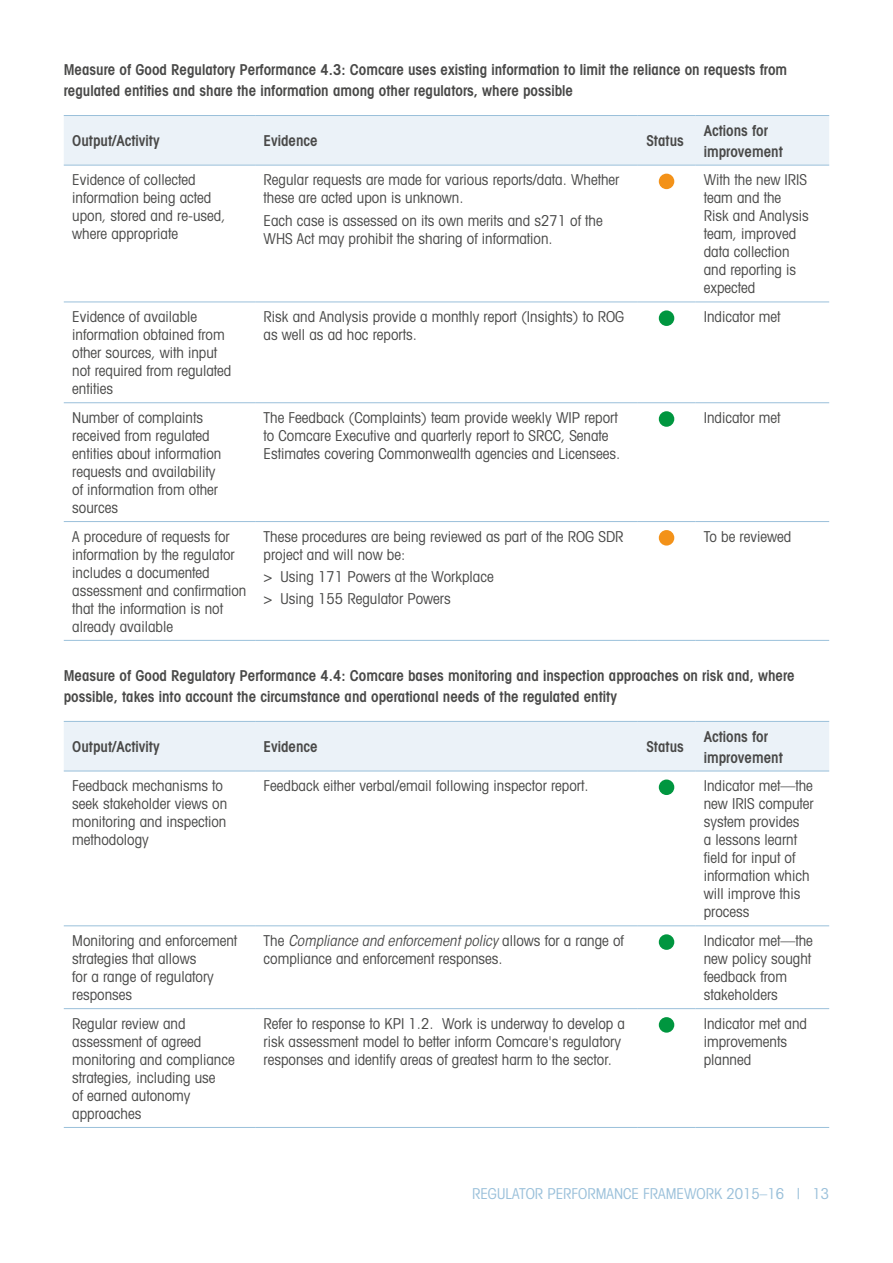
<style>
.page{position:relative;width:893px;height:1263px;background:#fff}
.page>*{position:absolute;margin:0;border:0;box-sizing:border-box;transform-origin:0 0}
.TText{font:condensed 15px/18px "Avant Garde";color:#494948}
.Heading_4{font:600 condensed 15px/21px "Avant Garde";color:#494948}
.Text{font:600 condensed 15px/21px "Avant Garde";color:#494948}
.TText_bullets_1{font:condensed 15px "Avant Garde";color:#494948}
.t1{font:condensed 15px "Avant Garde";color:#9ac0da}
.s1{font-family:"ITC Avant Garde Std";font-style:italic}
</style>
<div class="page">
<div style="left:64px;top:116px;width:765px;height:49px;background:#ebf2f8"></div>
<hr style="left:64px;top:115px;width:191px;height:1px;background:#9ac0da">
<hr style="left:255px;top:115px;width:383px;height:1px;background:#9ac0da">
<hr style="left:638px;top:115px;width:57px;height:1px;background:#9ac0da">
<hr style="left:695px;top:115px;width:134px;height:1px;background:#9ac0da">
<hr style="left:64px;top:165px;width:191px;height:1px;background:#9ac0da">
<hr style="left:255px;top:165px;width:383px;height:1px;background:#9ac0da">
<hr style="left:638px;top:165px;width:57px;height:1px;background:#9ac0da">
<hr style="left:695px;top:165px;width:134px;height:1px;background:#9ac0da">
<hr style="left:64px;top:302px;width:191px;height:1px;background:#9ac0da">
<hr style="left:255px;top:302px;width:383px;height:1px;background:#9ac0da">
<hr style="left:638px;top:302px;width:57px;height:1px;background:#9ac0da">
<hr style="left:695px;top:302px;width:134px;height:1px;background:#9ac0da">
<hr style="left:64px;top:402px;width:191px;height:1px;background:#9ac0da">
<hr style="left:255px;top:402px;width:383px;height:1px;background:#9ac0da">
<hr style="left:638px;top:402px;width:57px;height:1px;background:#9ac0da">
<hr style="left:695px;top:402px;width:134px;height:1px;background:#9ac0da">
<hr style="left:64px;top:521px;width:191px;height:1px;background:#9ac0da">
<hr style="left:255px;top:521px;width:383px;height:1px;background:#9ac0da">
<hr style="left:638px;top:521px;width:57px;height:1px;background:#9ac0da">
<hr style="left:695px;top:521px;width:134px;height:1px;background:#9ac0da">
<hr style="left:64px;top:640px;width:191px;height:1px;background:#9ac0da">
<hr style="left:255px;top:640px;width:383px;height:1px;background:#9ac0da">
<hr style="left:638px;top:640px;width:57px;height:1px;background:#9ac0da">
<hr style="left:695px;top:640px;width:134px;height:1px;background:#9ac0da">
<div style="left:659px;top:174px;width:15px;height:15px;background:#f39219;border-radius:50%"></div>
<div style="left:659px;top:310px;width:15px;height:16px;background:#00963f;border-radius:50%"></div>
<div style="left:659px;top:411px;width:15px;height:16px;background:#00963f;border-radius:50%"></div>
<div style="left:659px;top:530px;width:15px;height:16px;background:#f39219;border-radius:50%"></div>
<div style="left:64px;top:722px;width:765px;height:49px;background:#ebf2f8"></div>
<hr style="left:64px;top:721px;width:191px;height:1px;background:#9ac0da">
<hr style="left:255px;top:721px;width:383px;height:1px;background:#9ac0da">
<hr style="left:638px;top:721px;width:57px;height:1px;background:#9ac0da">
<hr style="left:695px;top:721px;width:134px;height:1px;background:#9ac0da">
<hr style="left:64px;top:771px;width:191px;height:1px;background:#9ac0da">
<hr style="left:255px;top:771px;width:383px;height:1px;background:#9ac0da">
<hr style="left:638px;top:771px;width:57px;height:1px;background:#9ac0da">
<hr style="left:695px;top:771px;width:134px;height:1px;background:#9ac0da">
<hr style="left:64px;top:925px;width:191px;height:1px;background:#9ac0da">
<hr style="left:255px;top:925px;width:383px;height:1px;background:#9ac0da">
<hr style="left:638px;top:925px;width:57px;height:1px;background:#9ac0da">
<hr style="left:695px;top:925px;width:134px;height:1px;background:#9ac0da">
<hr style="left:64px;top:1008px;width:191px;height:1px;background:#9ac0da">
<hr style="left:255px;top:1008px;width:383px;height:1px;background:#9ac0da">
<hr style="left:638px;top:1008px;width:57px;height:1px;background:#9ac0da">
<hr style="left:695px;top:1008px;width:134px;height:1px;background:#9ac0da">
<hr style="left:64px;top:1127px;width:191px;height:1px;background:#9ac0da">
<hr style="left:255px;top:1127px;width:383px;height:1px;background:#9ac0da">
<hr style="left:638px;top:1127px;width:57px;height:1px;background:#9ac0da">
<hr style="left:695px;top:1127px;width:134px;height:1px;background:#9ac0da">
<div style="left:659px;top:779px;width:15px;height:16px;background:#00963f;border-radius:50%"></div>
<div style="left:659px;top:934px;width:15px;height:16px;background:#00963f;border-radius:50%"></div>
<div style="left:659px;top:1017px;width:15px;height:16px;background:#00963f;border-radius:50%"></div>
<p class="Heading_4" style="left:64px;top:59px;width:725px">Measure of Good Regulatory Performance 4.3: Comcare uses existing information to limit the reliance on requests from regulated entities and share the information among other regulators, where possible</p>
<p class="Text" style="left:72px;top:130px;width:89px">Output/Activity</p>
<p class="Text" style="left:264px;top:130px;width:56px">Evidence</p>
<p class="Text" style="left:646px;top:130px;width:39px">Status</p>
<p class="Text" style="left:704px;top:120px;width:81px">Actions for improvement</p>
<p class="TText" style="left:72px;top:171px;width:155px">Evidence of collected information being acted upon, stored and re-used, where appropriate</p>
<p class="TText" style="left:264px;top:171px;width:357px">Regular requests are made for various reports/data. Whether these are acted upon is unknown.</p>
<p class="TText" style="left:704px;top:171px;width:106px">With the new IRIS team and the<br>Risk and Analysis team, improved data collection and reporting is expected</p>
<p class="TText" style="left:264px;top:211px;width:341px">Each case is assessed on its own merits and s271 of the<br>WHS Act may prohibit the sharing of information.</p>
<p class="TText" style="left:72px;top:307px;width:161px">Evidence of available information obtained from other sources, with input not required from regulated entities</p>
<p class="TText" style="left:264px;top:307px;width:362px">Risk and Analysis provide a monthly report (Insights) to ROG as well as ad hoc reports.</p>
<p class="TText" style="left:704px;top:307px;width:78px">Indicator met</p>
<p class="TText" style="left:72px;top:408px;width:151px">Number of complaints received from regulated entities about information requests and availability of information from other sources</p>
<p class="TText" style="left:264px;top:408px;width:358px">The Feedback (Complaints) team provide weekly WIP report to Comcare Executive and quarterly report to SRCC, Senate<br>Estimates covering Commonwealth agencies and Licensees.</p>
<p class="TText" style="left:704px;top:408px;width:78px">Indicator met</p>
<p class="TText" style="left:72px;top:527px;width:176px">A procedure of requests for information by the regulator includes a documented assessment and confirmation that the information is not already available</p>
<p class="TText" style="left:264px;top:527px;width:361px">These procedures are being reviewed as part of the ROG SDR project and will now be:</p>
<p class="TText" style="left:704px;top:527px;width:89px">To be reviewed</p>
<p class="TText_bullets_1" style="left:264px;top:567px;width:232px">&gt; Using 171 Powers at the Workplace</p>
<p class="TText_bullets_1" style="left:264px;top:590px;width:189px">&gt; Using 155 Regulator Powers</p>
<p class="Heading_4" style="left:64px;top:665px;width:732px">Measure of Good Regulatory Performance 4.4: Comcare bases monitoring and inspection approaches on risk and, where possible, takes into account the circumstance and operational needs of the regulated entity</p>
<p class="Text" style="left:72px;top:736px;width:89px">Output/Activity</p>
<p class="Text" style="left:264px;top:736px;width:56px">Evidence</p>
<p class="Text" style="left:646px;top:736px;width:39px">Status</p>
<p class="Text" style="left:704px;top:725px;width:81px">Actions for improvement</p>
<p class="TText" style="left:72px;top:776px;width:156px">Feedback mechanisms to seek stakeholder views on monitoring and inspection methodology</p>
<p class="TText" style="left:264px;top:776px;width:326px">Feedback either verbal/email following inspector report.</p>
<p class="TText" style="left:704px;top:776px;width:111px">Indicator met—the new IRIS computer system provides<br>a lessons learnt field for input of information which will improve this process</p>
<p class="TText" style="left:72px;top:931px;width:166px">Monitoring and enforcement strategies that allows<br>for a range of regulatory responses</p>
<p class="TText" style="left:264px;top:931px;width:362px">The <span class="s1">Compliance and enforcement policy</span> allows for a range of compliance and enforcement responses.</p>
<p class="TText" style="left:704px;top:931px;width:111px">Indicator met—the new policy sought feedback from stakeholders</p>
<p class="TText" style="left:72px;top:1014px;width:164px">Regular review and assessment of agreed monitoring and compliance strategies, including use<br>of earned autonomy approaches</p>
<p class="TText" style="left:264px;top:1014px;width:363px">Refer to response to KPI 1.2. Work is underway to develop a risk assessment model to better inform Comcare's regulatory responses and identify areas of greatest harm to the sector.</p>
<p class="TText" style="left:704px;top:1014px;width:105px">Indicator met and improvements planned</p>
<p class="t1" style="left:472px;top:1184px;width:359px">REGULATOR PERFORMANCE FRAMEWORK 2015–16 | 13</p>
</div>
